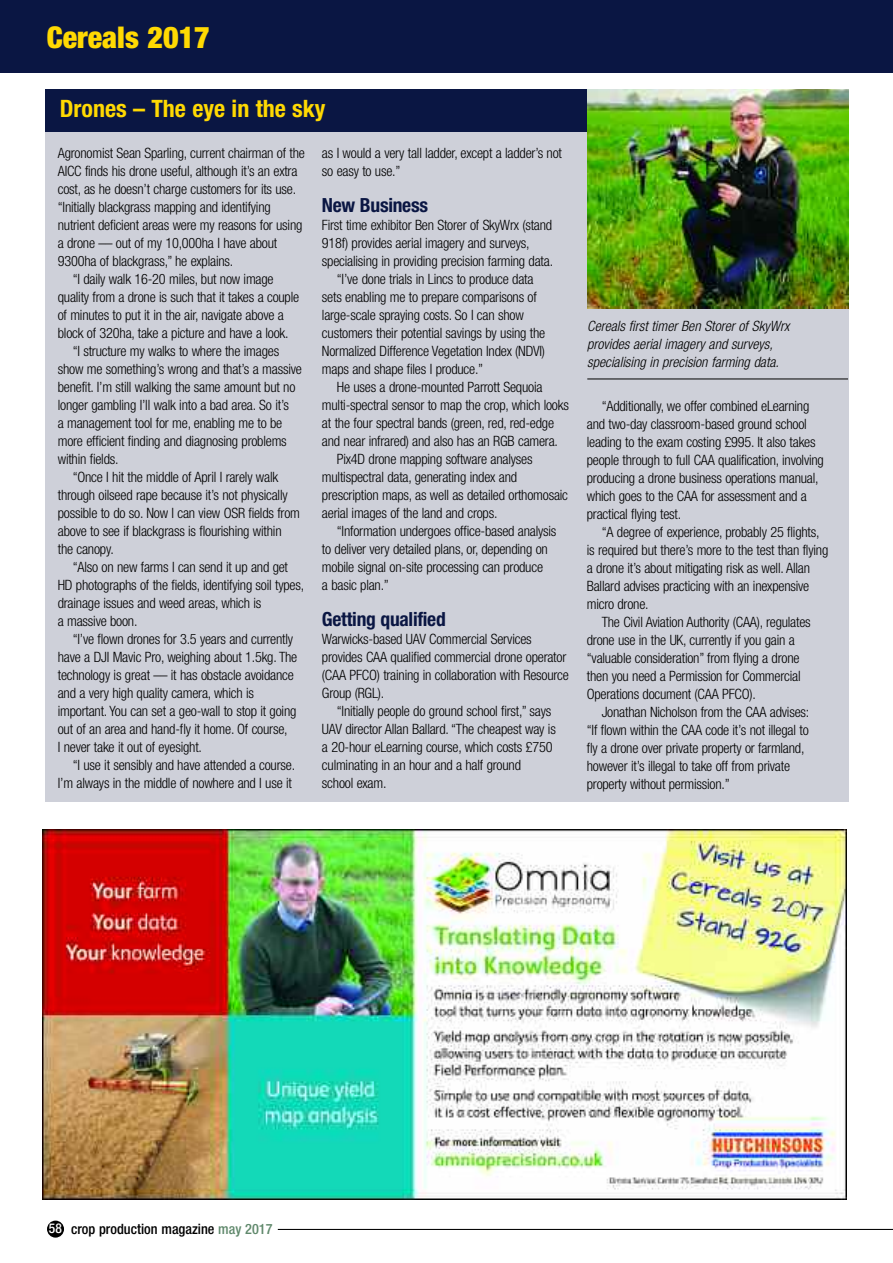
<style>
.page{position:relative;width:893px;height:1263px;background:#fff}
.page>*{position:absolute;margin:0;border:0;box-sizing:border-box;transform-origin:0 0}
.t1{font:900 condensed 30px "Helvetica Neue";color:#ffd902}
.t2{font:700 condensed 24px "Helvetica Neue";color:#ffd902}
.t3{font:700 condensed 19.5px "Helvetica Neue";letter-spacing:-.015em;color:#0a1643}
.t4{font:300 condensed 14.25px/18px "Helvetica Neue";letter-spacing:-.015em;color:#000}
.t5{font:italic 300 condensed 14.25px/18px "Helvetica Neue";color:#000}
.t6{font:500 condensed 14.25px "Helvetica Neue";color:#000}
.s1{font-size:13.5px;color:#fff}
.s2{color:#60896c}
</style>
<div class="page">
<div style="left:45px;top:131px;width:803px;height:671px;background:#ced0d9"></div>
<div style="left:45px;top:89px;width:803px;height:43px;background:#0a1643"></div>
<img style="left:587px;top:89px;width:261px;height:219px">
<img style="left:43px;top:829px;width:803px;height:370px">
<div style="left:47px;top:1220px;width:17px;height:17px;background:#000;border-radius:50%"></div>
<hr style="left:278px;top:1229px;width:615px;height:1px;background:#000">
<hr style="left:587px;top:379px;width:261px;height:1px;background:#000">
<div style="left:0;top:0;width:893px;height:72px;background:#0a1643"></div>
<h1 class="t1" style="left:47px;top:27px;width:165px">Cereals 2017</h1>
<h2 class="t2" style="left:60px;top:100px;width:267px">Drones – The eye in the sky</h2>
<p class="t4" style="left:58px;top:145px;width:249px">Agronomist Sean Sparling, current chairman of the</p>
<p class="t4" style="left:58px;top:163px;width:241px">AICC finds his drone useful, although it’s an extra</p>
<p class="t4" style="left:58px;top:181px;width:240px">cost, as he doesn’t charge customers for its use.</p>
<p class="t4" style="left:58px;top:199px;width:214px">“Initially blackgrass mapping and identifying</p>
<p class="t4" style="left:58px;top:217px;width:246px">nutrient deficient areas were my reasons for using</p>
<p class="t4" style="left:58px;top:235px;width:221px">a drone –– out of my 10,000ha I have about</p>
<p class="t4" style="left:58px;top:253px;width:177px">9300ha of blackgrass,” he explains.</p>
<p class="t4" style="left:73px;top:271px;width:203px">“I daily walk 16-20 miles, but now image</p>
<p class="t4" style="left:58px;top:289px;width:243px">quality from a drone is such that it takes a couple</p>
<p class="t4" style="left:58px;top:307px;width:228px">of minutes to put it in the air, navigate above a</p>
<p class="t4" style="left:58px;top:325px;width:232px">block of 320ha, take a picture and have a look.</p>
<p class="t4" style="left:73px;top:343px;width:208px">“I structure my walks to where the images</p>
<p class="t4" style="left:58px;top:361px;width:246px">show me something’s wrong and that’s a massive</p>
<p class="t4" style="left:58px;top:379px;width:239px">benefit. I’m still walking the same amount but no</p>
<p class="t4" style="left:58px;top:397px;width:233px">longer gambling I’ll walk into a bad area. So it’s</p>
<p class="t4" style="left:58px;top:415px;width:226px">a management tool for me, enabling me to be</p>
<p class="t4" style="left:58px;top:433px;width:230px">more efficient finding and diagnosing problems</p>
<p class="t4" style="left:58px;top:451px;width:62px">within fields.</p>
<p class="t4" style="left:73px;top:469px;width:207px">“Once I hit the middle of April I rarely walk</p>
<p class="t4" style="left:58px;top:487px;width:231px">through oilseed rape because it’s not physically</p>
<p class="t4" style="left:58px;top:505px;width:244px">possible to do so. Now I can view OSR fields from</p>
<p class="t4" style="left:58px;top:523px;width:225px">above to see if blackgrass is flourishing within</p>
<p class="t4" style="left:58px;top:541px;width:58px">the canopy.</p>
<p class="t4" style="left:73px;top:559px;width:217px">“Also on new farms I can send it up and get</p>
<p class="t4" style="left:58px;top:577px;width:248px">HD photographs of the fields, identifying soil types,</p>
<p class="t4" style="left:58px;top:595px;width:205px">drainage issues and weed areas, which is</p>
<p class="t4" style="left:58px;top:613px;width:81px">a massive boon.</p>
<p class="t4" style="left:73px;top:631px;width:222px">“I’ve flown drones for 3.5 years and currently</p>
<p class="t4" style="left:58px;top:649px;width:241px">have a DJI Mavic Pro, weighing about 1.5kg. The</p>
<p class="t4" style="left:58px;top:667px;width:237px">technology is great –– it has obstacle avoidance</p>
<p class="t4" style="left:58px;top:685px;width:198px">and a very high quality camera, which is</p>
<p class="t4" style="left:58px;top:703px;width:240px">important. You can set a geo-wall to stop it going</p>
<p class="t4" style="left:58px;top:721px;width:231px">out of an area and hand-fly it home. Of course,</p>
<p class="t4" style="left:58px;top:739px;width:146px">I never take it out of eyesight.</p>
<p class="t4" style="left:73px;top:757px;width:224px">“I use it sensibly and have attended a course.</p>
<p class="t4" style="left:58px;top:775px;width:236px">I’m always in the middle of nowhere and I use it</p>
<p class="t4" style="left:322px;top:145px;width:242px">as I would a very tall ladder, except a ladder’s not so easy to use.”</p>
<h3 class="t3" style="left:322px;top:198px;width:108px">New Business</h3>
<p class="t4" style="left:322px;top:217px;width:232px">First time exhibitor Ben Storer of SkyWrx (stand</p>
<p class="t4" style="left:322px;top:235px;width:209px">918f) provides aerial imagery and surveys,</p>
<p class="t4" style="left:322px;top:253px;width:233px">specialising in providing precision farming data.</p>
<p class="t4" style="left:337px;top:271px;width:198px">“I’ve done trials in Lincs to produce data</p>
<p class="t4" style="left:322px;top:289px;width:216px">sets enabling me to prepare comparisons of</p>
<p class="t4" style="left:322px;top:307px;width:203px">large-scale spraying costs. So I can show</p>
<p class="t4" style="left:322px;top:325px;width:225px">customers their potential savings by using the</p>
<p class="t4" style="left:322px;top:343px;width:225px">Normalized Difference Vegetation Index (NDVI)</p>
<p class="t4" style="left:322px;top:361px;width:163px">maps and shape files I produce.”</p>
<p class="t4" style="left:337px;top:379px;width:207px">He uses a drone-mounted Parrott Sequoia</p>
<p class="t4" style="left:322px;top:397px;width:248px">multi-spectral sensor to map the crop, which looks</p>
<p class="t4" style="left:322px;top:415px;width:234px">at the four spectral bands (green, red, red-edge</p>
<p class="t4" style="left:322px;top:433px;width:238px">and near infrared) and also has an RGB camera.</p>
<p class="t4" style="left:337px;top:451px;width:197px">Pix4D drone mapping software analyses</p>
<p class="t4" style="left:322px;top:469px;width:197px">multispectral data, generating index and</p>
<p class="t4" style="left:322px;top:487px;width:248px">prescription maps, as well as detailed orthomosaic</p>
<p class="t4" style="left:322px;top:505px;width:177px">aerial images of the land and crops.</p>
<p class="t4" style="left:337px;top:523px;width:221px">“Information undergoes office-based analysis</p>
<p class="t4" style="left:322px;top:541px;width:227px">to deliver very detailed plans, or, depending on</p>
<p class="t4" style="left:322px;top:559px;width:223px">mobile signal on-site processing can produce</p>
<p class="t4" style="left:322px;top:577px;width:68px">a basic plan.”</p>
<h3 class="t3" style="left:322px;top:612px;width:125px">Getting qualified</h3>
<p class="t4" style="left:322px;top:631px;width:248px">Warwicks-based UAV Commercial Services provides CAA qualified commercial drone operator (CAA PFCO) training in collaboration with Resource Group (RGL).</p>
<p class="t4" style="left:322px;top:703px;width:235px;text-indent:15px">“Initially people do ground school first,” says UAV director Allan Ballard. “The cheapest way is a 20-hour eLearning course, which costs £750 culminating in an hour and a half ground school exam.</p>
<p class="t5" style="left:587px;top:318px;width:203px">Cereals first timer Ben Storer of SkyWrx provides aerial imagery and surveys, specialising in precision farming data.</p>
<p class="t4" style="left:587px;top:398px;width:239px;text-indent:15px">“Additionally, we offer combined eLearning and two-day classroom-based ground school leading to the exam costing £995. It also takes people through to full CAA qualification, involving producing a drone business operations manual, which goes to the CAA for assessment and a practical flying test.</p>
<p class="t4" style="left:587px;top:524px;width:243px;text-indent:15px">“A degree of experience, probably 25 flights, is required but there’s more to the test than flying a drone it’s about mitigating risk as well. Allan Ballard advises practicing with an inexpensive micro drone.</p>
<p class="t4" style="left:587px;top:614px;width:226px;text-indent:15px">The Civil Aviation Authority (CAA), regulates drone use in the UK, currently if you gain a “valuable consideration” from flying a drone then you need a Permission for Commercial Operations document (CAA PFCO).</p>
<p class="t4" style="left:587px;top:704px;width:224px;text-indent:15px">Jonathan Nicholson from the CAA advises: “If flown within the CAA code it’s not illegal to fly a drone over private property or farmland, however it’s illegal to take off from private property without permission.”</p>
<p class="t6" style="left:49px;top:1224px;width:225px"><span class="s1">58</span> crop production magazine <span class="s2">may 2017</span></p>
</div>
